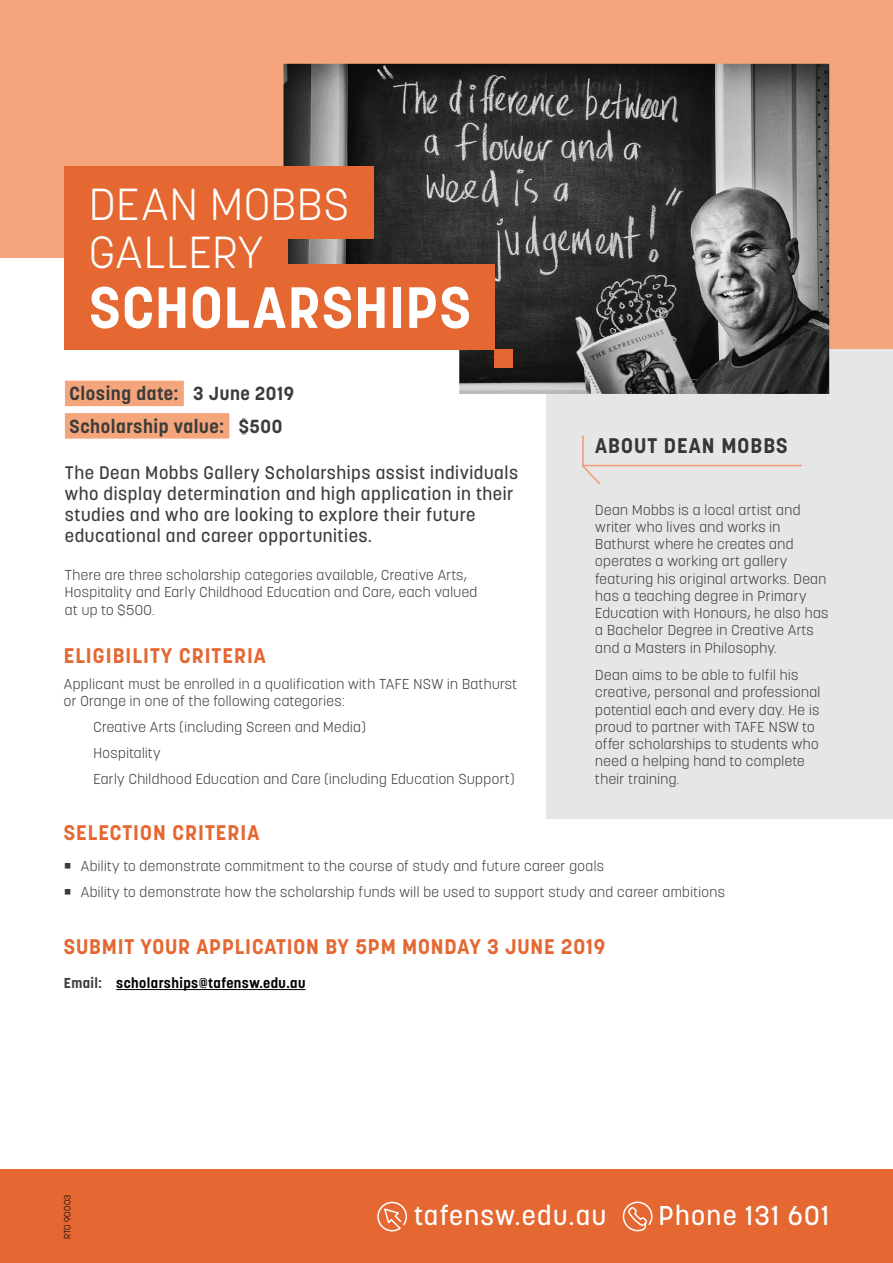
<style>
.page{position:relative;width:893px;height:1263px;background:#fff}
.page>*{position:absolute;margin:0;border:0;box-sizing:border-box;transform-origin:0 0}
.heading_1{font:700 57.6px "Korolev";letter-spacing:.015em;color:#fff}
.heading_1-2{font:300 44.55px "Korolev";letter-spacing:.02em;color:#fff}
.t1{font:500 27px "Korolev";letter-spacing:.05em;color:#fff}
.t2{font:700 21px "Korolev";letter-spacing:.04em;color:#e56731}
.t3{font:700 21px "Korolev";letter-spacing:.05em;color:#373636}
.t4{font:700 18.75px "Korolev";letter-spacing:.03em;color:#3c3c3b}
.body{font:500 18px/21px "Korolev";letter-spacing:.03em;color:#3c3c3b}
.Body{font:300 14.25px/17.2px "Korolev";letter-spacing:.03em;color:#3c3c3b}
.body-2{font:300 14.25px/17.2px "Korolev";letter-spacing:.03em;color:#3c3c3b}
.body_2{font:300 14.25px "Korolev";letter-spacing:.03em;color:#3c3c3b}
.body-3{font:700 14.25px "Korolev";letter-spacing:.03em;color:#000}
.Table_Paragraph{font:300 9px "Korolev";letter-spacing:.03em;color:#000}
.s1{color:#3c3c3b}
</style>
<div class="page">
<div style="left:546px;top:298px;width:347px;height:521px;background:#e6e6e6"></div>
<svg style="left:582px;top:435px;width:220px;height:50px"></svg>
<div style="left:0;top:1169px;width:893px;height:94px;background:#e56731"></div>
<svg style="left:377px;top:1201px;width:30px;height:31px"></svg>
<svg style="left:622px;top:1201px;width:31px;height:31px"></svg>
<div style="left:0;top:0;width:893px;height:257px;background:#f5a57c"></div>
<div style="left:518px;top:134px;width:375px;height:215px;background:#f5a57c"></div>
<img style="left:283px;top:64px;width:546px;height:330px">
<hr style="left:116px;top:989px;width:189px;height:1px;background:#000">
<div style="left:495px;top:349px;width:18px;height:19px;background:#e56731"></div>
<div style="left:64px;top:166px;width:309px;height:73px;background:#e56731"></div>
<div style="left:64px;top:214px;width:224px;height:73px;background:#e56731"></div>
<div style="left:64px;top:264px;width:431px;height:85px;background:#e56731"></div>
<div style="left:65px;top:381px;width:119px;height:25px;background:#f5a57c"></div>
<div style="left:65px;top:413px;width:164px;height:26px;background:#f5a57c"></div>
<p class="heading_1-2" style="left:89px;top:176px;width:261px">DEAN MOBBS</p>
<p class="heading_1-2" style="left:89px;top:224px;width:176px">GALLERY</p>
<p class="heading_1" style="left:89px;top:271px;width:383px">SCHOLARSHIPS</p>
<p class="t4" style="left:70px;top:382px;width:226px">Closing date: 3 June 2019</p>
<p class="t4" style="left:70px;top:414px;width:214px">Scholarship value: $500</p>
<p class="body" style="left:65px;top:462px;width:455px">The Dean Mobbs Gallery Scholarships assist individuals who display determination and high application in their studies and who are looking to explore their future educational and career opportunities.</p>
<p class="body-2" style="left:65px;top:566px;width:414px">There are three scholarship categories available, Creative Arts,<br>Hospitality and Early Childhood Education and Care, each valued at up to $500.</p>
<p class="t3" style="left:595px;top:432px;width:194px">ABOUT DEAN MOBBS</p>
<p class="Body" style="left:595px;top:501px;width:235px">Dean Mobbs is a local artist and writer who lives and works in<br>Bathurst where he creates and operates a working art gallery featuring his original artworks. Dean has a teaching degree in Primary<br>Education with Honours, he also has a Bachelor Degree in Creative Arts and a Masters in Philosophy.</p>
<p class="Body" style="left:595px;top:666px;width:226px">Dean aims to be able to fulfil his creative, personal and professional potential each and every day. He is proud to partner with TAFE NSW to offer scholarships to students who need a helping hand to complete their training.</p>
<p class="t2" style="left:64px;top:643px;width:204px">ELIGIBILITY CRITERIA</p>
<p class="body-2" style="left:64px;top:675px;width:455px">Applicant must be enrolled in a qualification with TAFE NSW in Bathurst or Orange in one of the following categories:</p>
<p class="body_2" style="left:94px;top:718px;width:274px">Creative Arts (including Screen and Media)</p>
<p class="body_2" style="left:94px;top:744px;width:69px">Hospitality</p>
<p class="body_2" style="left:94px;top:769px;width:422px">Early Childhood Education and Care (including Education Support)</p>
<p class="t2" style="left:64px;top:819px;width:197px">SELECTION CRITERIA</p>
<p class="Body" style="left:81px;top:857px;width:525px">Ability to demonstrate commitment to the course of study and future career goals</p>
<p class="Body" style="left:81px;top:884px;width:646px">Ability to demonstrate how the scholarship funds will be used to support study and career ambitions</p>
<p class="t2" style="left:64px;top:933px;width:543px">SUBMIT YOUR APPLICATION BY 5PM MONDAY 3 JUNE 2019</p>
<p class="body-3" style="left:64px;top:974px;width:243px"><span class="s1">Email:</span> scholarships@tafensw.edu.au</p>
<p class="Table_Paragraph" style="left:62px;top:1239px;width:46px;rotate:-90deg">RTO 90003</p>
<p class="t1" style="left:414px;top:1199px;width:193px">tafensw.edu.au</p>
<p class="t1" style="left:659px;top:1199px;width:172px">Phone 131 601</p>
</div>
